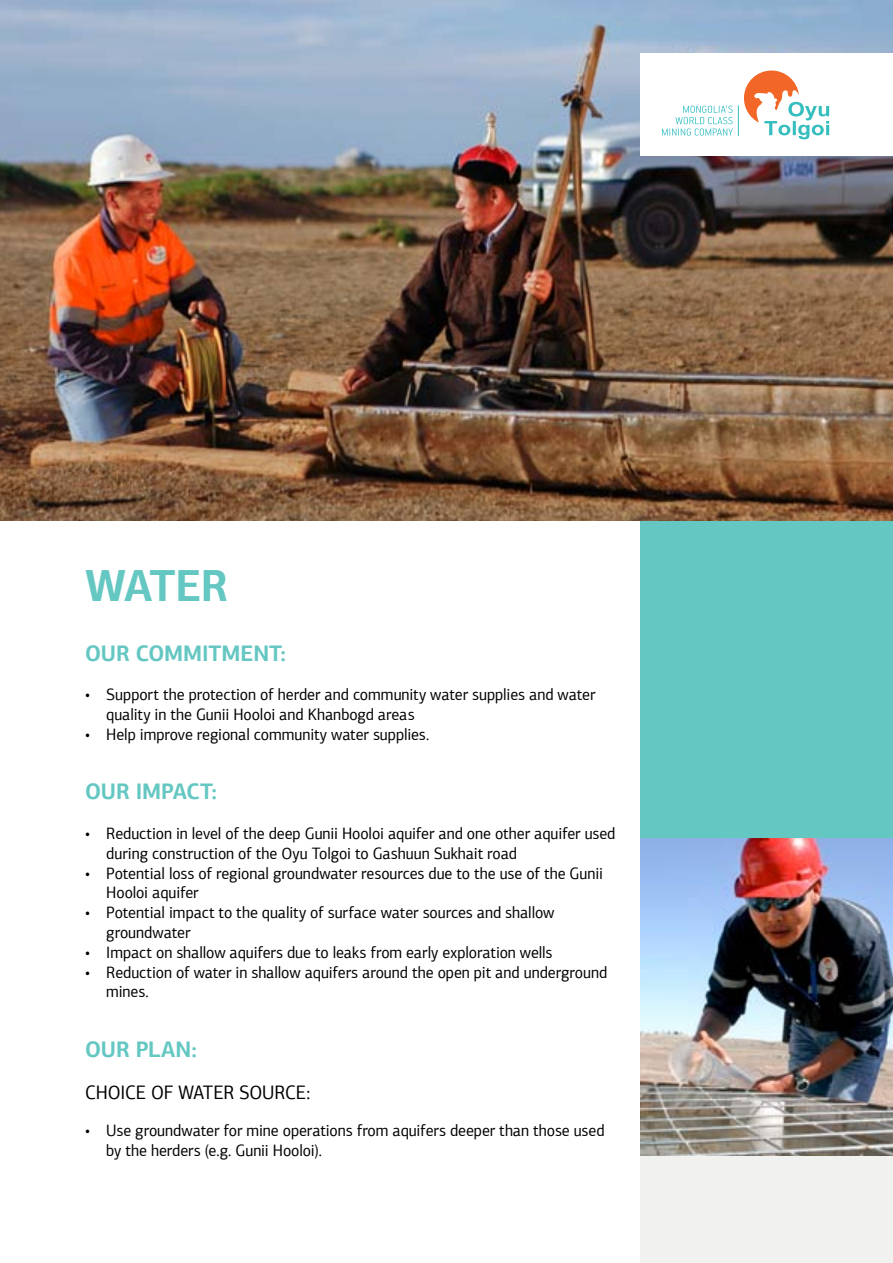
<style>
.page{position:relative;width:893px;height:1263px;background:#fff}
.page>*{position:absolute;margin:0;border:0;box-sizing:border-box;transform-origin:0 0}
.t1{font:700 45px "OT Pro";letter-spacing:-.025em;color:#65c7c2;scale:.95 1}
.Sub_title{font:700 22.5px "OT Pro";letter-spacing:-.005em;color:#65c7c2;scale:.95 1}
.sub_sub_tiitle{font:19.5px "OT Pro";letter-spacing:-.01em;color:#000;scale:.95 1}
.bulleted_second{font:16.5px/19.8px "OT Pro";letter-spacing:-.005em;color:#000;scale:.95 1}
.bulleted_first{font:16.5px/19.8px "OT Pro";letter-spacing:-.005em;color:#000;scale:.95 1}
</style>
<div class="page">
<img style="left:0;top:0;width:893px;height:521px">
<div style="left:641px;top:521px;width:252px;height:318px;background:#65c7c2"></div>
<img style="left:641px;top:839px;width:252px;height:318px">
<div style="left:641px;top:1157px;width:252px;height:106px;background:#f1f1ef"></div>
<div style="left:641px;top:53px;width:252px;height:102px;background:#fff"></div>
<svg style="left:662px;top:105px;width:71px;height:31px"></svg>
<svg style="left:744px;top:71px;width:85px;height:68px"></svg>
<hr style="left:738px;top:106px;width:1px;height:30px;background:#33bfc3">
<p class="t1" style="left:86px;top:557px;width:152px">WATER</p>
<p class="Sub_title" style="left:85px;top:639px;width:213px">OUR COMMITMENT:</p>
<p class="bulleted_first" style="left:106px;top:685px;width:516px;text-indent:-21px">• Support the protection of herder and community water supplies and water quality in the Gunii Hooloi and Khanbogd areas</p>
<p class="bulleted_second" style="left:85px;top:724px;width:364px">• Help improve regional community water supplies.</p>
<p class="Sub_title" style="left:85px;top:777px;width:140px">OUR IMPACT:</p>
<p class="bulleted_first" style="left:106px;top:823px;width:537px;text-indent:-21px">• Reduction in level of the deep Gunii Hooloi aquifer and one other aquifer used during construction of the Oyu Tolgoi to Gashuun Sukhait road</p>
<p class="bulleted_second" style="left:106px;top:863px;width:524px;text-indent:-21px">• Potential loss of regional groundwater resources due to the use of the Gunii<br>Hooloi aquifer</p>
<p class="bulleted_second" style="left:106px;top:903px;width:473px;text-indent:-21px">• Potential impact to the quality of surface water sources and shallow groundwater</p>
<p class="bulleted_second" style="left:85px;top:942px;width:494px">• Impact on shallow aquifers due to leaks from early exploration wells</p>
<p class="bulleted_second" style="left:106px;top:962px;width:529px;text-indent:-21px">• Reduction of water in shallow aquifers around the open pit and underground mines.</p>
<p class="Sub_title" style="left:85px;top:1035px;width:119px">OUR PLAN:</p>
<p class="sub_sub_tiitle" style="left:85px;top:1081px;width:238px">CHOICE OF WATER SOURCE:</p>
<p class="bulleted_first" style="left:106px;top:1120px;width:526px;text-indent:-21px">• Use groundwater for mine operations from aquifers deeper than those used by the herders (e.g. Gunii Hooloi).</p>
</div>
